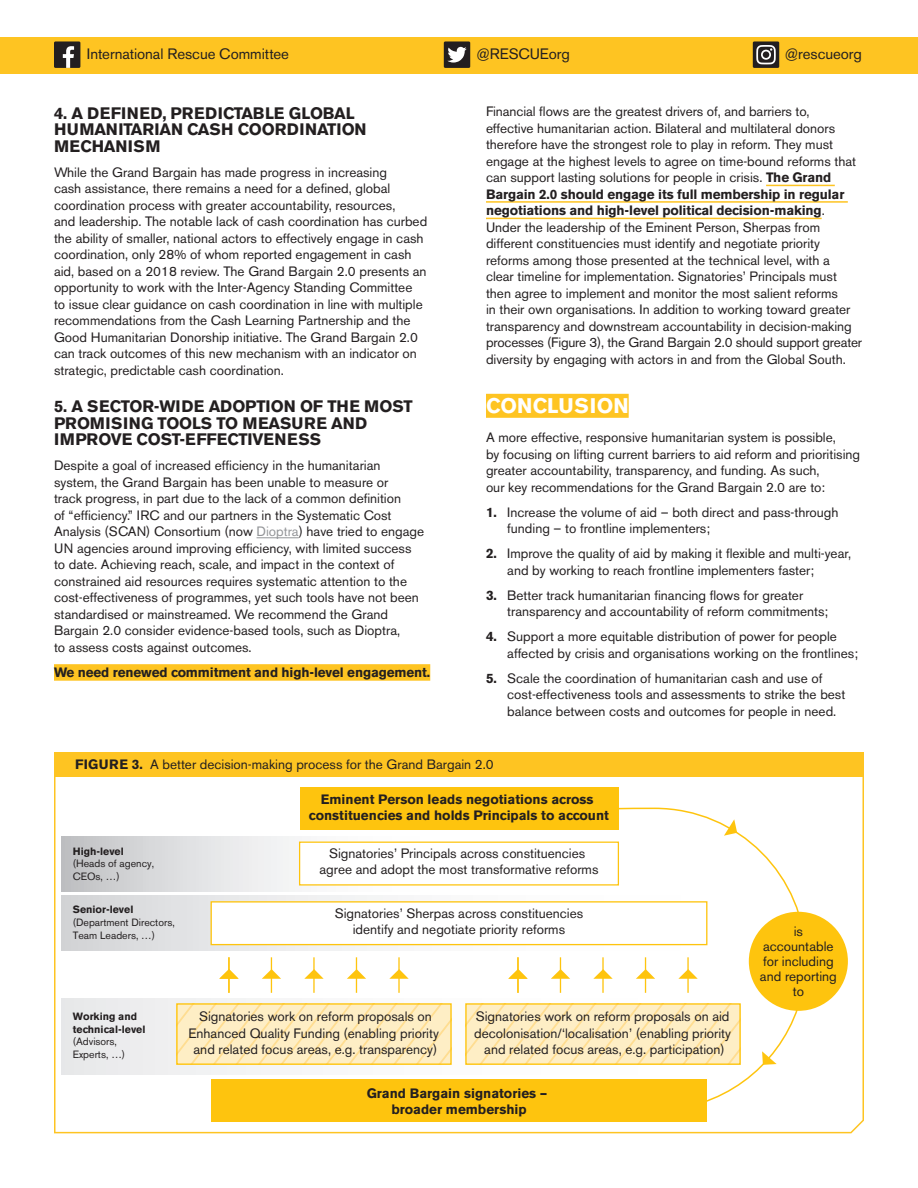
<style>
.page{position:relative;width:918px;height:1188px;background:#fff}
.page>*{position:absolute;margin:0;border:0;box-sizing:border-box;transform-origin:0 0}
.Briefer_Head_1{font:700 21px "Akzidenz Grotesk BE";color:#fff}
.Header_2{font:700 16.5px/16.5px "Akzidenz Grotesk BE";letter-spacing:-.01em;color:#231f20}
.t1{font:15px "Akzidenz Grotesk BE";letter-spacing:-.005em;color:#231f20}
.Body{font:13.5px/16.5px "Akzidenz Grotesk BE";color:#231f20;text-align:center}
.Bullets_And_Numbered{font:13.5px/16.5px "Akzidenz Grotesk BE";color:#231f20}
.Header_3{font:700 13.5px/16.2px "Akzidenz Grotesk BE";color:#231f20;text-align:center}
.t2{font:10.5px/12.6px "Akzidenz Grotesk BE";color:#231f20}
.t3{font:700 10.5px/12.6px "Akzidenz Grotesk BE";color:#231f20}
.s1{color:#939598}
.s2{font-weight:700}
.s3{font-weight:400}
</style>
<div class="page">
<div style="left:0;top:37px;width:918px;height:37px;background:#fec422"></div>
<hr style="left:257px;top:537px;width:42px;height:1px;background:#939598">
<div style="left:54px;top:664px;width:376px;height:17px;background:#fec422"></div>
<hr style="left:766px;top:185px;width:69px;height:1px;background:#fec422">
<hr style="left:486px;top:201px;width:362px;height:2px;background:#fec422">
<hr style="left:486px;top:218px;width:336px;height:1px;background:#fec422">
<div style="left:486px;top:394px;width:143px;height:24px;background:#fec422"></div>
<svg style="left:54px;top:777px;width:810px;height:356px"></svg>
<div style="left:54px;top:752px;width:810px;height:25px;background:#fec422"></div>
<div style="left:300px;top:787px;width:318px;height:43px;background:#fec40e"></div>
<div style="left:300px;top:842px;width:318px;height:43px;background:#fff"></div>
<div style="left:299px;top:842px;width:320px;height:44px;border:1px solid #fec40e"></div>
<div style="left:211px;top:1079px;width:496px;height:43px;background:#fec40e"></div>
<div style="left:211px;top:902px;width:496px;height:43px;background:#fff"></div>
<div style="left:211px;top:901px;width:496px;height:44px;border:1px solid #fec40e"></div>
<svg style="left:467px;top:1005px;width:144px;height:58px;background:#feecbf"></svg>
<div style="left:465px;top:1003px;width:276px;height:62px;border:1px solid #fec40e"></div>
<svg style="left:178px;top:1005px;width:272px;height:58px;background:#feecbf"></svg>
<div style="left:176px;top:1003px;width:276px;height:62px;border:1px solid #fec40e"></div>
<svg style="left:611px;top:807px;width:196px;height:298px"></svg>
<svg style="left:724px;top:819px;width:13px;height:17px"></svg>
<svg style="left:762px;top:1051px;width:15px;height:14px"></svg>
<hr style="left:228px;top:957px;width:2px;height:36px;background:#fec40e">
<svg style="left:219px;top:969px;width:20px;height:10px"></svg>
<hr style="left:271px;top:957px;width:1px;height:36px;background:#fec40e">
<svg style="left:262px;top:969px;width:19px;height:10px"></svg>
<hr style="left:313px;top:957px;width:2px;height:36px;background:#fec40e">
<svg style="left:304px;top:969px;width:20px;height:10px"></svg>
<hr style="left:356px;top:957px;width:1px;height:36px;background:#fec40e">
<svg style="left:347px;top:969px;width:19px;height:10px"></svg>
<hr style="left:398px;top:957px;width:2px;height:36px;background:#fec40e">
<svg style="left:389px;top:969px;width:20px;height:10px"></svg>
<hr style="left:517px;top:957px;width:2px;height:36px;background:#fec40e">
<svg style="left:508px;top:969px;width:20px;height:10px"></svg>
<hr style="left:560px;top:957px;width:1px;height:36px;background:#fec40e">
<svg style="left:551px;top:969px;width:19px;height:10px"></svg>
<hr style="left:602px;top:957px;width:2px;height:36px;background:#fec40e">
<svg style="left:593px;top:969px;width:20px;height:10px"></svg>
<hr style="left:645px;top:957px;width:1px;height:36px;background:#fec40e">
<svg style="left:636px;top:969px;width:19px;height:10px"></svg>
<hr style="left:687px;top:957px;width:2px;height:36px;background:#fec40e">
<svg style="left:678px;top:969px;width:20px;height:10px"></svg>
<div style="left:749px;top:912px;width:99px;height:99px;background:#fec40e;border-radius:50%"></div>
<div style="left:54px;top:41px;width:26px;height:27px;background:#231f20"></div>
<svg style="left:63px;top:46px;width:11px;height:22px"></svg>
<div style="left:444px;top:41px;width:26px;height:27px;background:#231f20"></div>
<svg style="left:447px;top:47px;width:20px;height:16px"></svg>
<div style="left:753px;top:41px;width:26px;height:27px;background:#231f20"></div>
<svg style="left:756px;top:45px;width:20px;height:19px"></svg>
<p class="t1" style="left:87px;top:45px;width:204px">International Rescue Committee</p>
<p class="t1" style="left:477px;top:45px;width:95px">@RESCUEorg</p>
<p class="t1" style="left:785px;top:45px;width:78px">@rescueorg</p>
<p class="Header_2" style="left:54px;top:105px;width:314px">4. A DEFINED, PREDICTABLE GLOBAL<br>HUMANITARIAN CASH COORDINATION<br>MECHANISM</p>
<p class="Body" style="left:54px;top:164px;width:375px;text-align:left">While the Grand Bargain has made progress in increasing<br>cash assistance, there remains a need for a defined, global coordination process with greater accountability, resources,<br>and leadership. The notable lack of cash coordination has curbed the ability of smaller, national actors to effectively engage in cash coordination, only 28% of whom reported engagement in cash aid, based on a 2018 review. The Grand Bargain 2.0 presents an opportunity to work with the Inter-Agency Standing Committee<br>to issue clear guidance on cash coordination in line with multiple recommendations from the Cash Learning Partnership and the Good Humanitarian Donorship initiative. The Grand Bargain 2.0 can track outcomes of this new mechanism with an indicator on strategic, predictable cash coordination.</p>
<p class="Header_2" style="left:54px;top:399px;width:360px">5. A SECTOR-WIDE ADOPTION OF THE MOST<br>PROMISING TOOLS TO MEASURE AND<br>IMPROVE COST-EFFECTIVENESS</p>
<p class="Body" style="left:54px;top:458px;width:372px;text-align:left">Despite a goal of increased efficiency in the humanitarian system, the Grand Bargain has been unable to measure or<br>track progress, in part due to the lack of a common definition<br>of “efficiency.” IRC and our partners in the Systematic Cost Analysis (SCAN) Consortium (now <span class="s1">Dioptra</span>) have tried to engage UN agencies around improving efficiency, with limited success to date. Achieving reach, scale, and impact in the context of constrained aid resources requires systematic attention to the cost-effectiveness of programmes, yet such tools have not been standardised or mainstreamed. We recommend the Grand Bargain 2.0 consider evidence-based tools, such as Dioptra,<br>to assess costs against outcomes.</p>
<p class="Header_3" style="left:54px;top:664px;width:378px">We need renewed commitment and high-level engagement.</p>
<p class="Body" style="left:486px;top:103px;width:378px;text-align:left">Financial flows are the greatest drivers of, and barriers to,<br>effective humanitarian action. Bilateral and multilateral donors therefore have the strongest role to play in reform. They must engage at the highest levels to agree on time-bound reforms that can support lasting solutions for people in crisis. <span class="s2">The Grand Bargain 2.0 should engage its full membership in regular negotiations and high-level political decision-making</span>.<br>Under the leadership of the Eminent Person, Sherpas from different constituencies must identify and negotiate priority reforms among those presented at the technical level, with a<br>clear timeline for implementation. Signatories’ Principals must then agree to implement and monitor the most salient reforms<br>in their own organisations. In addition to working toward greater transparency and downstream accountability in decision-making processes (Figure 3), the Grand Bargain 2.0 should support greater diversity by engaging with actors in and from the Global South.</p>
<p class="Briefer_Head_1" style="left:486px;top:393px;width:144px">CONCLUSION</p>
<p class="Body" style="left:486px;top:429px;width:376px;text-align:left">A more effective, responsive humanitarian system is possible,<br>by focusing on lifting current barriers to aid reform and prioritising greater accountability, transparency, and funding. As such,<br>our key recommendations for the Grand Bargain 2.0 are to:</p>
<p class="Bullets_And_Numbered" style="left:507px;top:504px;width:333px;text-indent:-21px"><span class="s2">1.</span> Increase the volume of aid – both direct and pass-through funding – to frontline implementers;</p>
<p class="Bullets_And_Numbered" style="left:507px;top:545px;width:345px;text-indent:-21px"><span class="s2">2.</span> Improve the quality of aid by making it flexible and multi-year, and by working to reach frontline implementers faster;</p>
<p class="Bullets_And_Numbered" style="left:507px;top:587px;width:322px;text-indent:-21px"><span class="s2">3.</span> Better track humanitarian financing flows for greater transparency and accountability of reform commitments;</p>
<p class="Bullets_And_Numbered" style="left:507px;top:628px;width:352px;text-indent:-21px"><span class="s2">4.</span> Support a more equitable distribution of power for people affected by crisis and organisations working on the frontlines;</p>
<p class="Bullets_And_Numbered" style="left:507px;top:670px;width:340px;text-indent:-21px"><span class="s2">5.</span> Scale the coordination of humanitarian cash and use of cost-effectiveness tools and assessments to strike the best balance between costs and outcomes for people in need.</p>
<p class="Body" style="left:75px;top:756px;width:420px"><span class="s2">FIGURE 3.</span> A better decision-making process for the Grand Bargain 2.0</p>
<p class="Header_3" style="left:309px;top:791px;width:302px">Eminent Person leads negotiations across constituencies and holds Principals to account</p>
<p class="Body" style="left:319px;top:845px;width:281px">Signatories’ Principals across constituencies agree and adopt the most transformative reforms</p>
<p class="t2" style="left:73px;top:845px;width:83px"><span class="s2">High-level </span>(Heads of agency,<br>CEOs, …)</p>
<p class="t2" style="left:73px;top:903px;width:103px"><span class="s2">Senior-level </span>(Department Directors,<br>Team Leaders, …)</p>
<p class="Body" style="left:335px;top:905px;width:250px">Signatories’ Sherpas across constituencies identify and negotiate priority reforms</p>
<p class="t3" style="left:73px;top:1010px;width:74px">Working and technical-level <span class="s3">(Advisors,<br>Experts, …)</span></p>
<p class="Body" style="left:188px;top:1009px;width:252px">Signatories work on reform proposals on<br>Enhanced Quality Funding (enabling priority and related focus areas, e.g. transparency)</p>
<p class="Body" style="left:474px;top:1009px;width:258px">Signatories work on reform proposals on aid decolonisation/‘localisation’ (enabling priority and related focus areas, e.g. participation)</p>
<p class="Header_3" style="left:367px;top:1085px;width:182px">Grand Bargain signatories – broader membership</p>
<p class="Body" style="left:760px;top:923px;width:78px;line-height:15px">is accountable for including and reporting to</p>
</div>
